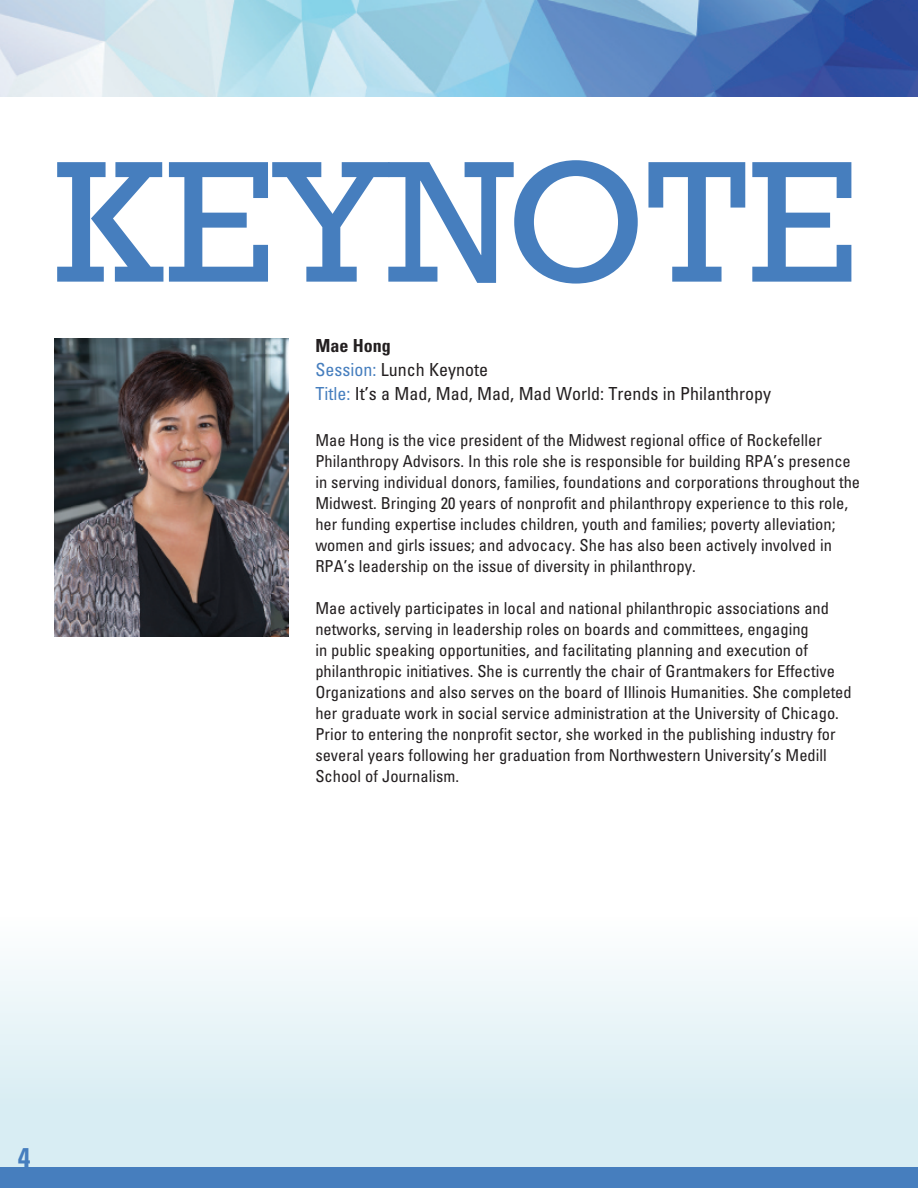
<style>
.page{position:relative;width:918px;height:1188px;background:#fff}
.page>*{position:absolute;margin:0;border:0;box-sizing:border-box;transform-origin:0 0}
.t1{font:175.95px "Rockwell";color:#467ebe}
.t2{font:700 condensed 28.5px "Univers";color:#467ebe}
.t3{font:condensed 18px/24px "Univers";color:#231f20}
.t4{font:condensed 16.5px/21px "Univers";color:#231f20}
.s1{font-weight:700}
.s2{color:#467ebe}
</style>
<div class="page">
<div style="left:0;top:917px;width:918px;height:250px;background:linear-gradient(to bottom,#fcfdfe,#d1eaf1)"></div>
<hr style="left:917px;top:917px;width:1px;height:250px;background:#d8edf3">
<img style="left:0;top:0;width:918px;height:97px">
<div style="left:0;top:1167px;width:918px;height:21px;background:#467ebe"></div>
<svg style="left:917px;top:0;width:1px;height:22px"></svg>
<img style="left:54px;top:338px;width:235px;height:298px">
<h1 class="t1" style="left:54px;top:120px;width:805px">KEYNOTE</h1>
<p class="t3" style="left:315px;top:334px;width:457px"><span class="s1">Mae Hong<br></span><span class="s2">Session:</span> Lunch Keynote<br><span class="s2">Title:</span> It’s a Mad, Mad, Mad, Mad World: Trends in Philanthropy</p>
<p class="t4" style="left:315px;top:429px;width:546px">Mae Hong is the vice president of the Midwest regional office of Rockefeller Philanthropy Advisors. In this role she is responsible for building RPA’s presence in serving individual donors, families, foundations and corporations throughout the Midwest. Bringing 20 years of nonprofit and philanthropy experience to this role, her funding expertise includes children, youth and families; poverty alleviation; women and girls issues; and advocacy. She has also been actively involved in RPA’s leadership on the issue of diversity in philanthropy.</p>
<p class="t4" style="left:315px;top:597px;width:538px">Mae actively participates in local and national philanthropic associations and networks, serving in leadership roles on boards and committees, engaging<br>in public speaking opportunities, and facilitating planning and execution of philanthropic initiatives. She is currently the chair of Grantmakers for Effective Organizations and also serves on the board of Illinois Humanities. She completed her graduate work in social service administration at the University of Chicago.<br>Prior to entering the nonprofit sector, she worked in the publishing industry for several years following her graduation from Northwestern University’s Medill School of Journalism.</p>
<h2 class="t2" style="left:18px;top:1140px;width:14px">4</h2>
</div>
